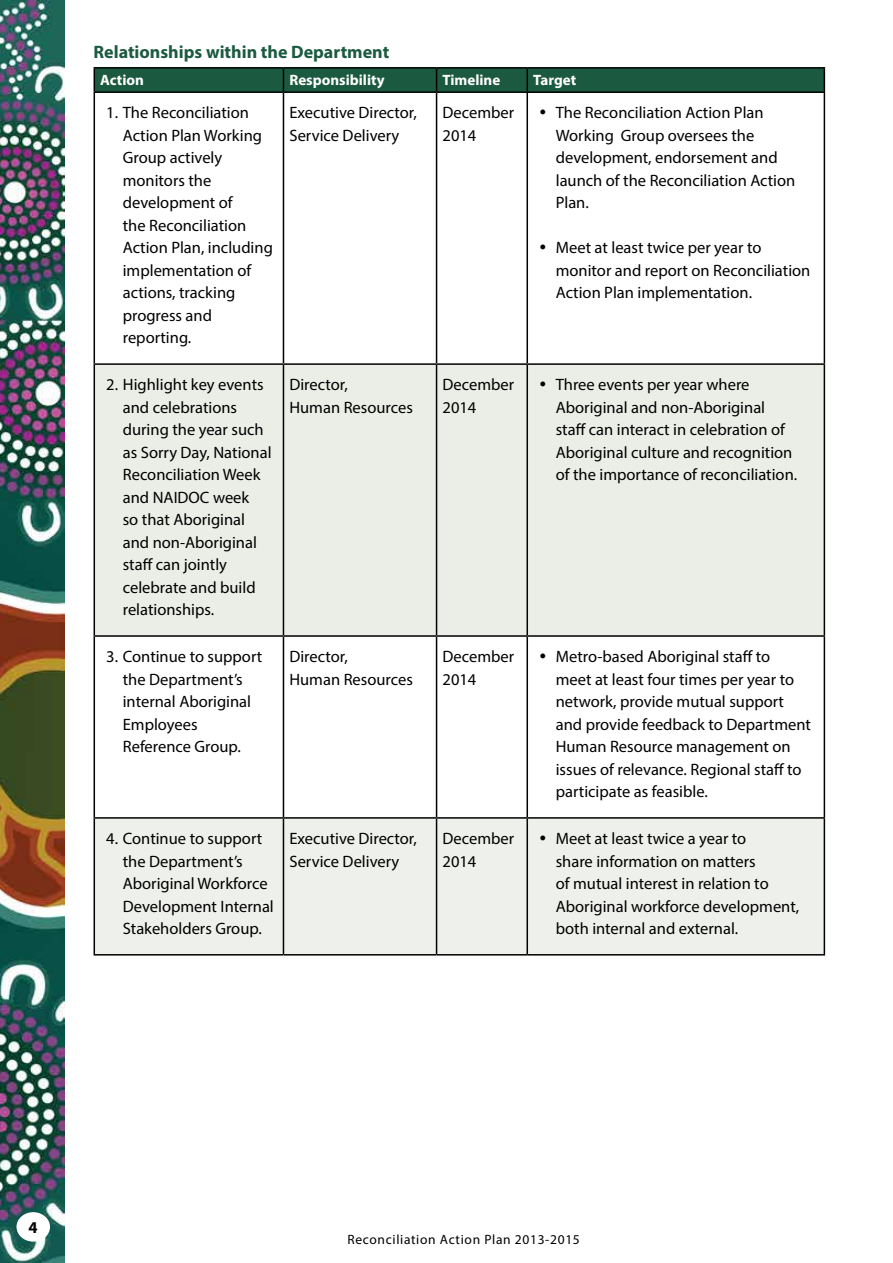
<style>
.page{position:relative;width:893px;height:1263px;background:#fff}
.page>*{position:absolute;margin:0;border:0;box-sizing:border-box;transform-origin:0 0}
.t1{font:700 18px "Myriad Pro";color:#1b5a41}
.t2{font:16.5px/22.5px "Myriad Pro";color:#000}
.t3{font:700 16.5px "Myriad Pro";color:#000}
.t4{font:700 15px "Myriad Pro";color:#fff}
.t5{font:13.5px "Myriad Pro";letter-spacing:.05em;color:#000}
</style>
<div class="page">
<img style="left:0;top:0;width:65px;height:1263px">
<div style="left:16px;top:1212px;width:34px;height:29px;background:#fff;border-radius:50%"></div>
<div style="left:527px;top:68px;width:297px;height:24px;background:#1b5a41"></div>
<div style="left:95px;top:365px;width:729px;height:270px;background:#ebede7"></div>
<div style="left:95px;top:819px;width:729px;height:135px;background:#eef0eb"></div>
<hr style="left:94px;top:67px;width:189px;height:2px;background:#000">
<hr style="left:283px;top:67px;width:154px;height:2px;background:#000">
<hr style="left:437px;top:67px;width:90px;height:2px;background:#000">
<div style="left:94px;top:68px;width:433px;height:23px;background:#1b5a41"></div>
<hr style="left:527px;top:67px;width:298px;height:2px;background:#000">
<hr style="left:526px;top:69px;width:2px;height:22px;background:#000">
<svg style="left:824px;top:69px;width:1px;height:22px"></svg>
<hr style="left:94px;top:91px;width:189px;height:2px;background:#000">
<hr style="left:283px;top:91px;width:154px;height:2px;background:#000">
<hr style="left:283px;top:93px;width:1px;height:270px;background:#000">
<hr style="left:437px;top:91px;width:90px;height:2px;background:#000">
<hr style="left:436px;top:93px;width:1px;height:270px;background:#000">
<hr style="left:527px;top:91px;width:298px;height:2px;background:#000">
<hr style="left:526px;top:93px;width:2px;height:270px;background:#000">
<hr style="left:94px;top:363px;width:189px;height:2px;background:#000">
<hr style="left:283px;top:363px;width:154px;height:2px;background:#000">
<hr style="left:283px;top:365px;width:1px;height:270px;background:#000">
<hr style="left:437px;top:363px;width:90px;height:2px;background:#000">
<hr style="left:436px;top:365px;width:1px;height:270px;background:#000">
<hr style="left:527px;top:363px;width:298px;height:2px;background:#000">
<hr style="left:526px;top:365px;width:2px;height:270px;background:#000">
<hr style="left:94px;top:635px;width:189px;height:2px;background:#000">
<hr style="left:283px;top:635px;width:154px;height:2px;background:#000">
<hr style="left:283px;top:637px;width:1px;height:180px;background:#000">
<hr style="left:437px;top:635px;width:90px;height:2px;background:#000">
<hr style="left:436px;top:637px;width:1px;height:180px;background:#000">
<hr style="left:527px;top:635px;width:298px;height:2px;background:#000">
<hr style="left:526px;top:637px;width:2px;height:180px;background:#000">
<hr style="left:283px;top:819px;width:1px;height:135px;background:#000">
<hr style="left:436px;top:819px;width:1px;height:135px;background:#000">
<hr style="left:526px;top:819px;width:2px;height:135px;background:#000">
<hr style="left:94px;top:93px;width:1px;height:270px;background:#000">
<hr style="left:824px;top:93px;width:1px;height:270px;background:#000">
<hr style="left:94px;top:365px;width:1px;height:270px;background:#000">
<hr style="left:824px;top:365px;width:1px;height:270px;background:#000">
<hr style="left:94px;top:637px;width:1px;height:180px;background:#000">
<hr style="left:824px;top:637px;width:1px;height:180px;background:#000">
<hr style="left:94px;top:817px;width:189px;height:2px;background:#000">
<hr style="left:94px;top:819px;width:1px;height:135px;background:#000">
<hr style="left:283px;top:817px;width:154px;height:2px;background:#000">
<hr style="left:437px;top:817px;width:90px;height:2px;background:#000">
<hr style="left:527px;top:817px;width:298px;height:2px;background:#000">
<hr style="left:824px;top:819px;width:1px;height:135px;background:#000">
<hr style="left:94px;top:954px;width:189px;height:1px;background:#000">
<hr style="left:283px;top:954px;width:154px;height:1px;background:#000">
<hr style="left:437px;top:954px;width:90px;height:1px;background:#000">
<hr style="left:527px;top:954px;width:298px;height:1px;background:#000">
<svg style="left:541px;top:382px;width:4px;height:5px"></svg>
<svg style="left:541px;top:835px;width:4px;height:5px"></svg>
<p class="t1" style="left:94px;top:40px;width:297px">Relationships within the Department</p>
<p class="t4" style="left:100px;top:70px;width:45px">Action</p>
<p class="t4" style="left:289px;top:70px;width:97px">Responsibility</p>
<p class="t4" style="left:443px;top:70px;width:59px">Timeline</p>
<p class="t4" style="left:533px;top:70px;width:44px">Target</p>
<p class="t2" style="left:123px;top:101px;width:152px;text-indent:-16px">1. The Reconciliation<br>Action Plan Working<br>Group actively monitors the development of<br>the Reconciliation<br>Action Plan, including implementation of actions, tracking progress and reporting.</p>
<p class="t2" style="left:289px;top:101px;width:129px">Executive Director,<br>Service Delivery</p>
<p class="t2" style="left:443px;top:101px;width:73px">December<br>2014</p>
<p class="t2" style="left:556px;top:101px;width:241px">The Reconciliation Action Plan<br>Working Group oversees the development, endorsement and launch of the Reconciliation Action<br>Plan.</p>
<p class="t2" style="left:556px;top:236px;width:256px">Meet at least twice per year to monitor and report on Reconciliation<br>Action Plan implementation.</p>
<p class="t2" style="left:123px;top:373px;width:150px;text-indent:-16px">2. Highlight key events and celebrations during the year such as Sorry Day, National<br>Reconciliation Week and NAIDOC week<br>so that Aboriginal and non-Aboriginal staff can jointly celebrate and build relationships.</p>
<p class="t2" style="left:289px;top:373px;width:125px">Director,<br>Human Resources</p>
<p class="t2" style="left:443px;top:373px;width:73px">December<br>2014</p>
<p class="t2" style="left:556px;top:373px;width:243px">Three events per year where Aboriginal and non-Aboriginal staff can interact in celebration of Aboriginal culture and recognition of the importance of reconciliation.</p>
<p class="t2" style="left:123px;top:645px;width:141px;text-indent:-16px">3. Continue to support the Department’s internal Aboriginal<br>Employees<br>Reference Group.</p>
<p class="t2" style="left:289px;top:645px;width:125px">Director,<br>Human Resources</p>
<p class="t2" style="left:443px;top:645px;width:73px">December<br>2014</p>
<p class="t2" style="left:556px;top:645px;width:257px">Metro-based Aboriginal staff to<br>meet at least four times per year to network, provide mutual support and provide feedback to Department<br>Human Resource management on issues of relevance. Regional staff to participate as feasible.</p>
<p class="t2" style="left:123px;top:827px;width:153px;text-indent:-16px">4. Continue to support the Department’s<br>Aboriginal Workforce<br>Development Internal<br>Stakeholders Group.</p>
<p class="t2" style="left:289px;top:827px;width:129px">Executive Director,<br>Service Delivery</p>
<p class="t2" style="left:443px;top:827px;width:73px">December<br>2014</p>
<p class="t2" style="left:556px;top:827px;width:245px">Meet at least twice a year to<br>share information on matters<br>of mutual interest in relation to<br>Aboriginal workforce development, both internal and external.</p>
<p class="t3" style="left:28px;top:1216px;width:11px">4</p>
<p class="t5" style="left:347px;top:1231px;width:234px">Reconciliation Action Plan 2013-2015</p>
</div>
